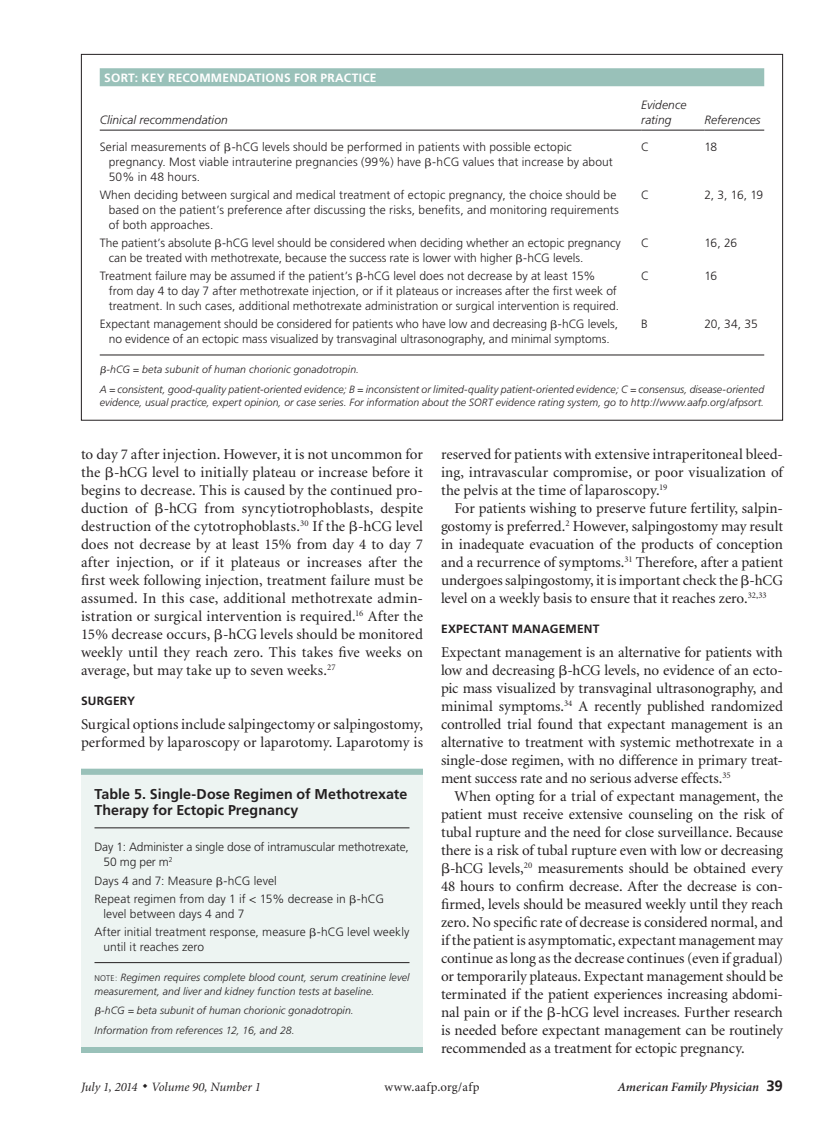
<style>
.page{position:relative;width:837px;height:1134px;background:#fff}
.page>*{position:absolute;margin:0;border:0;box-sizing:border-box;transform-origin:0 0}
.body_text{font:15px/18px "Minion";letter-spacing:-.005em;color:#231f20;text-align:justify}
.body_noindent{font:15px/18px "Minion";letter-spacing:-.005em;color:#231f20;text-align:justify}
.table_title{font:700 14.25px/16.5px "Frutiger";color:#231f20}
.t1{font:italic 12.75px "Minion";color:#231f20}
.t2{font:italic 600 12.75px "Minion";letter-spacing:.005em;color:#231f20}
.t3{font:12.75px "Minion";letter-spacing:.03em;color:#231f20}
.table_data{font:300 12px/15px "Frutiger";color:#231f20}
.table_head1{font:italic 300 12px/15px "Frutiger";letter-spacing:.005em;color:#231f20}
.table_title_SORT{font:700 12px "Frutiger";letter-spacing:.02em;color:#fff}
.head2{font:700 12px "Frutiger";letter-spacing:.02em;color:#231f20}
.table_fig_note{font:italic 300 10.5px/13.5px "Frutiger";letter-spacing:.005em;color:#231f20}
.table_note_rule{font:italic 300 10.5px/13.5px "Frutiger";letter-spacing:.01em;color:#231f20}
.s1{font-family:"Universal Std Greekw Math Pi";font-weight:400}
.s2{font-family:"Universal Std Greekw Math Pi";font-weight:400;font-style:normal}
.s3{font-family:"Universal Std Greekw Math Pi"}
.s4{font-style:normal;font-size:8.25px}
.s5{font-family:"Frutiger";font-weight:700;font-style:normal;font-size:15px}
</style>
<div class="page">
<div style="left:81px;top:769px;width:342px;height:284px;background:#edf4f2"></div>
<div style="left:81px;top:769px;width:342px;height:6px;background:#99c1b9"></div>
<hr style="left:94px;top:827px;width:316px;height:1px;background:#231f20">
<hr style="left:94px;top:962px;width:316px;height:1px;background:#231f20">
<div style="left:81px;top:1047px;width:342px;height:6px;background:#99c1b9"></div>
<div style="left:100px;top:68px;width:664px;height:18px;background:#99c1b9"></div>
<hr style="left:100px;top:130px;width:541px;height:1px;background:#231f20">
<hr style="left:641px;top:130px;width:63px;height:1px;background:#231f20">
<hr style="left:704px;top:130px;width:60px;height:1px;background:#231f20">
<hr style="left:100px;top:355px;width:664px;height:1px;background:#231f20">
<p class="table_title_SORT" style="left:104px;top:71px;width:274px">SORT: KEY RECOMMENDATIONS FOR PRACTICE</p>
<p class="table_head1" style="left:100px;top:112px;width:130px">Clinical recommendation</p>
<p class="table_head1" style="left:641px;top:97px;width:47px">Evidence rating</p>
<p class="table_head1" style="left:704px;top:112px;width:58px">References</p>
<p class="table_data" style="left:109px;top:139px;width:506px;text-indent:-9px">Serial measurements of <span class="s1">β</span>-hCG levels should be performed in patients with possible ectopic pregnancy. Most viable intrauterine pregnancies (99%) have <span class="s1">β</span>-hCG values that increase by about<br>50% in 48 hours.</p>
<p class="table_data" style="left:641px;top:139px;width:10px">C</p>
<p class="table_data" style="left:704px;top:139px;width:14px">18</p>
<p class="table_data" style="left:109px;top:187px;width:512px;text-indent:-9px">When deciding between surgical and medical treatment of ectopic pregnancy, the choice should be based on the patient’s preference after discussing the risks, benefits, and monitoring requirements of both approaches.</p>
<p class="table_data" style="left:641px;top:187px;width:10px">C</p>
<p class="table_data" style="left:704px;top:187px;width:60px">2, 3, 16, 19</p>
<p class="table_data" style="left:109px;top:235px;width:514px;text-indent:-9px">The patient’s absolute <span class="s1">β</span>-hCG level should be considered when deciding whether an ectopic pregnancy can be treated with methotrexate, because the success rate is lower with higher <span class="s1">β</span>-hCG levels.</p>
<p class="table_data" style="left:641px;top:235px;width:10px">C</p>
<p class="table_data" style="left:704px;top:235px;width:34px">16, 26</p>
<p class="table_data" style="left:109px;top:268px;width:512px;text-indent:-9px">Treatment failure may be assumed if the patient’s <span class="s1">β</span>-hCG level does not decrease by at least 15% from day 4 to day 7 after methotrexate injection, or if it plateaus or increases after the first week of treatment. In such cases, additional methotrexate administration or surgical intervention is required.</p>
<p class="table_data" style="left:641px;top:268px;width:10px">C</p>
<p class="table_data" style="left:704px;top:268px;width:14px">16</p>
<p class="table_data" style="left:100px;top:316px;width:520px;text-align:center">Expectant management should be considered for patients who have low and decreasing <span class="s1">β</span>-hCG levels, no evidence of an ectopic mass visualized by transvaginal ultrasonography, and minimal symptoms.</p>
<p class="table_data" style="left:641px;top:316px;width:8px">B</p>
<p class="table_data" style="left:704px;top:316px;width:55px">20, 34, 35</p>
<p class="table_fig_note" style="left:100px;top:363px;width:261px"><span class="s2">β</span>-hCG = beta subunit of human chorionic gonadotropin.</p>
<p class="table_fig_note" style="left:100px;top:383px;width:666px">A = consistent, good-quality patient-oriented evidence; B = inconsistent or limited-quality patient-oriented evidence; C = consensus, disease-oriented evidence, usual practice, expert opinion, or case series. For information about the SORT evidence rating system, go to http://www.aafp.org/afpsort.</p>
<p class="body_text" style="left:81px;top:446px;width:344px">to day 7 after injection. However, it is not uncommon for the <span class="s3">β</span>-hCG level to initially plateau or increase before it begins to decrease. This is caused by the continued pro&shy;duction of <span class="s3">β</span>-hCG from syncytiotrophoblasts, despite destruction of the cytotrophoblasts.<sup>30</sup> If the <span class="s3">β</span>-hCG level does not decrease by at least 15% from day 4 to day 7 after injection, or if it plateaus or increases after the first week following injection, treatment failure must be assumed. In this case, additional methotrexate admin&shy;istration or surgical intervention is required.<sup>16</sup> After the 15% decrease occurs, <span class="s3">β</span>-hCG levels should be monitored weekly until they reach zero. This takes five weeks on average, but may take up to seven weeks.<sup>27</sup></p>
<p class="head2" style="left:81px;top:694px;width:56px">SURGERY</p>
<p class="body_noindent" style="left:81px;top:716px;width:344px">Surgical options include salpingectomy or salpingostomy, performed by laparoscopy or laparotomy. Laparotomy is</p>
<p class="table_title" style="left:94px;top:786px;width:314px">Table 5. Single-Dose Regimen of Methotrexate<br>Therapy for Ectopic Pregnancy</p>
<p class="table_data" style="left:104px;top:840px;width:307px;text-indent:-9px">Day 1: Administer a single dose of intramuscular methotrexate,<br>50 mg per m<sup>2</sup></p>
<p class="table_data" style="left:94px;top:873px;width:184px">Days 4 and 7: Measure <span class="s1">β</span>-hCG level</p>
<p class="table_data" style="left:104px;top:891px;width:282px;text-indent:-9px">Repeat regimen from day 1 if &lt; 15% decrease in <span class="s1">β</span>-hCG level between days 4 and 7</p>
<p class="table_data" style="left:104px;top:924px;width:308px;text-indent:-9px">After initial treatment response, measure <span class="s1">β</span>-hCG level weekly until it reaches zero</p>
<p class="table_note_rule" style="left:94px;top:971px;width:317px"><span class="s4">NOTE:</span> Regimen requires complete blood count, serum creatinine level measurement, and liver and kidney function tests at baseline.</p>
<p class="table_fig_note" style="left:94px;top:1004px;width:261px"><span class="s2">β</span>-hCG = beta subunit of human chorionic gonadotropin.</p>
<p class="table_note_rule" style="left:94px;top:1023px;width:202px">Information from references 12, 16, and 28.</p>
<p class="body_noindent" style="left:441px;top:446px;width:344px">reserved for patients with extensive intraperitoneal bleed&shy;ing, intravascular compromise, or poor visualization of the pelvis at the time of laparoscopy.<sup>19</sup></p>
<p class="body_text" style="left:441px;top:500px;width:344px;text-indent:14px">For patients wishing to preserve future fertility, salpin&shy;gostomy is preferred.<sup>2</sup> However, salpingostomy may result in inadequate evacuation of the products of conception and a recurrence of symptoms.<sup>31</sup> Therefore, after a patient undergoes salpingostomy, it is important check the <span class="s3">β</span>-hCG level on a weekly basis to ensure that it reaches zero.<sup>32,33</sup></p>
<p class="head2" style="left:441px;top:622px;width:160px">EXPECTANT MANAGEMENT</p>
<p class="body_noindent" style="left:441px;top:644px;width:344px">Expectant management is an alternative for patients with low and decreasing <span class="s3">β</span>-hCG levels, no evidence of an ecto&shy;pic mass visualized by transvaginal ultrasonography, and minimal symptoms.<sup>34</sup> A recently published randomized controlled trial found that expectant management is an alternative to treatment with systemic methotrexate in a single-dose regimen, with no difference in primary treat&shy;ment success rate and no serious adverse effects.<sup>35</sup></p>
<p class="body_text" style="left:441px;top:788px;width:344px;text-indent:14px">When opting for a trial of expectant management, the patient must receive extensive counseling on the risk of tubal rupture and the need for close surveillance. Because there is a risk of tubal rupture even with low or decreasing <span class="s3">β</span>-hCG levels,<sup>20</sup> measurements should be obtained every 48 hours to confirm decrease. After the decrease is con&shy;firmed, levels should be measured weekly until they reach zero. No specific rate of decrease is considered normal, and if the patient is asymptomatic, expectant management may continue as long as the decrease continues (even if gradual) or temporarily plateaus. Expectant management should be terminated if the patient experiences increasing abdomi&shy;nal pain or if the <span class="s3">β</span>-hCG level increases. Further research is needed before expectant management can be routinely recommended as a treatment for ectopic pregnancy.</p>
<p class="t1" style="left:81px;top:1080px;width:181px">July 1, 2014 ◆ Volume 90, Number 1</p>
<p class="t3" style="left:384px;top:1080px;width:97px">www.aafp.org/afp</p>
<p class="t2" style="left:618px;top:1080px;width:167px">American Family Physician <span class="s5">39</span></p>
</div>
